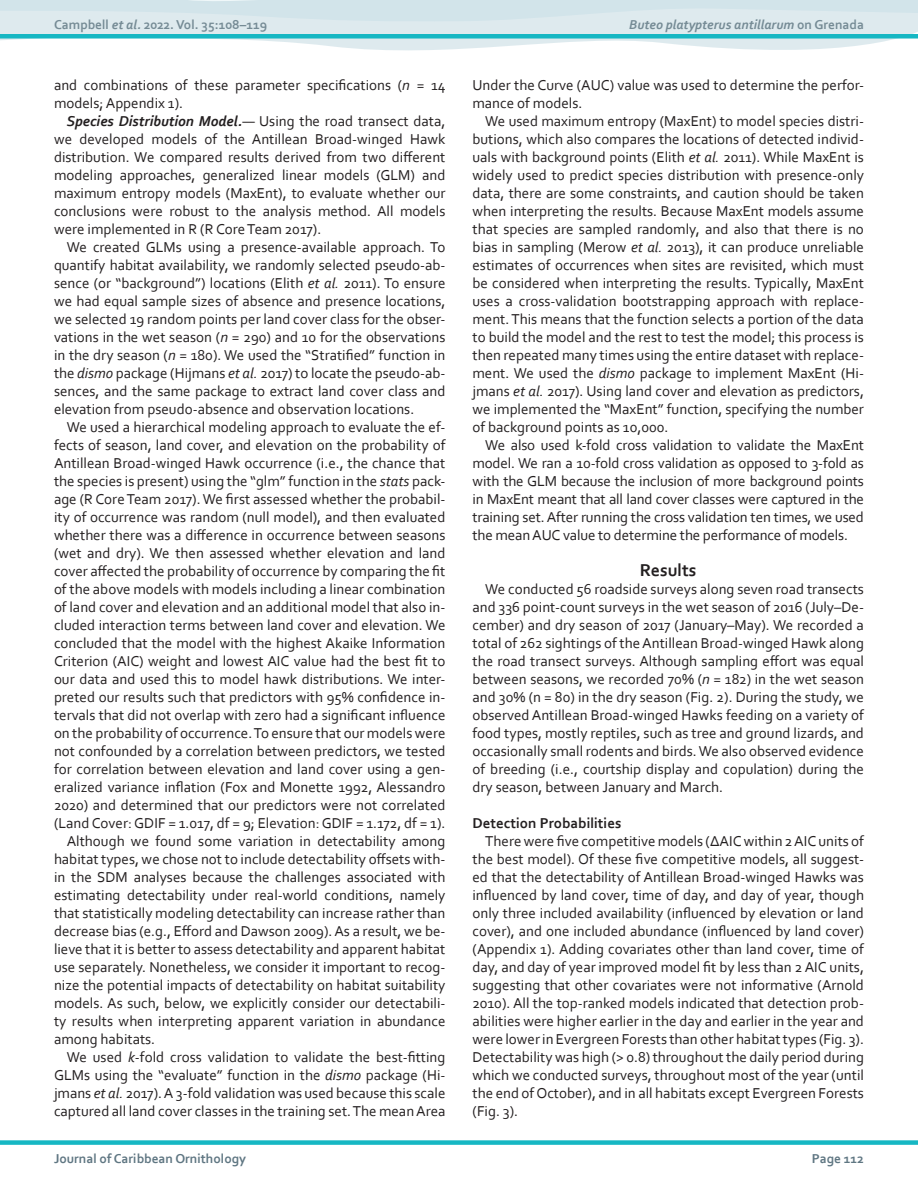
<style>
.page{position:relative;width:918px;height:1188px;background:#fff}
.page>*{position:absolute;margin:0;border:0;box-sizing:border-box;transform-origin:0 0}
.Body_Heading_1__H2{font:700 18px "Corbel";color:#231f20}
.main_body_text__P{font:15px/18px "Corbel";color:#231f20;text-align:justify}
.Body_Heading_2__H3{font:700 15px "Corbel";color:#231f20}
.t1{font:700 13.5px "Corbel";color:#5f7682}
.t2{font:italic 700 13.5px "Corbel";color:#758b95}
.t3{font:700 13.5px "Corbel";color:#758b95}
.s1{font-style:italic}
.s2{font-style:normal}
.s3{font-weight:700;font-style:italic}
</style>
<div class="page">
<svg style="left:0;top:0;width:918px;height:51px;fill:#deeaee"></svg>
<div style="left:0;top:1140px;width:918px;height:5px;background:#16b7c3"></div>
<div style="left:0;top:34px;width:918px;height:5px;background:#16b7c3"></div>
<p class="t3" style="left:54px;top:16px;width:215px">Campbell <span class="s1">et al.</span> 2022. Vol. 35:108–119</p>
<p class="t2" style="left:629px;top:16px;width:236px">Buteo platypterus antillarum <span class="s2">on Grenada</span></p>
<p class="main_body_text__P" style="left:54px;top:76px;width:393px">and combinations of these parameter specifications (<span class="s1">n</span> = 14 models; Appendix 1).</p>
<p class="main_body_text__P" style="left:54px;top:112px;width:393px;text-indent:13px"><span class="s3">Species Distribution Model.</span>— Using the road transect data, we developed models of the Antillean Broad-winged Hawk distribution. We compared results derived from two different modeling approaches, generalized linear models (GLM) and maximum entropy models (MaxEnt), to evaluate whether our conclusions were robust to the analysis method. All models were implemented in R (R Core Team 2017).</p>
<p class="main_body_text__P" style="left:54px;top:238px;width:393px;text-indent:13px">We created GLMs using a presence-available approach. To quantify habitat availability, we randomly selected pseudo-ab&shy;sence (or “background”) locations (Elith <span class="s1">et al.</span> 2011). To ensure we had equal sample sizes of absence and presence locations, we selected 19 random points per land cover class for the obser&shy;vations in the wet season (<span class="s1">n</span> = 290) and 10 for the observations in the dry season (<span class="s1">n</span> = 180). We used the “Stratified” function in the <span class="s1">dismo</span> package (Hijmans <span class="s1">et al.</span> 2017) to locate the pseudo-ab&shy;sences, and the same package to extract land cover class and elevation from pseudo-absence and observation locations.</p>
<p class="main_body_text__P" style="left:54px;top:418px;width:393px;text-indent:13px">We used a hierarchical modeling approach to evaluate the ef&shy;fects of season, land cover, and elevation on the probability of Antillean Broad-winged Hawk occurrence (i.e., the chance that the species is present) using the “glm” function in the <span class="s1">stats</span> pack&shy;age (R Core Team 2017). We first assessed whether the probabil&shy;ity of occurrence was random (null model), and then evaluated whether there was a difference in occurrence between seasons (wet and dry). We then assessed whether elevation and land cover affected the probability of occurrence by comparing the fit of the above models with models including a linear combination of land cover and elevation and an additional model that also in&shy;cluded interaction terms between land cover and elevation. We concluded that the model with the highest Akaike Information Criterion (AIC) weight and lowest AIC value had the best fit to our data and used this to model hawk distributions. We inter&shy;preted our results such that predictors with 95% confidence in&shy;tervals that did not overlap with zero had a significant influence on the probability of occurrence. To ensure that our models were not confounded by a correlation between predictors, we tested for correlation between elevation and land cover using a gen&shy;eralized variance inflation (Fox and Monette 1992, Alessandro 2020) and determined that our predictors were not correlated (Land Cover: GDIF = 1.017, df = 9; Elevation: GDIF = 1.172, df = 1).</p>
<p class="main_body_text__P" style="left:54px;top:832px;width:393px;text-indent:13px">Although we found some variation in detectability among habitat types, we chose not to include detectability offsets with&shy;in the SDM analyses because the challenges associated with estimating detectability under real-world conditions, namely that statistically modeling detectability can increase rather than decrease bias (e.g., Efford and Dawson 2009). As a result, we be&shy;lieve that it is better to assess detectability and apparent habitat use separately. Nonetheless, we consider it important to recog&shy;nize the potential impacts of detectability on habitat suitability models. As such, below, we explicitly consider our detectabili&shy;ty results when interpreting apparent variation in abundance among habitats.</p>
<p class="main_body_text__P" style="left:54px;top:1048px;width:393px;text-indent:13px">We used <span class="s1">k</span>-fold cross validation to validate the best-fitting GLMs using the “evaluate” function in the <span class="s1">dismo</span> package (Hi&shy;jmans <span class="s1">et al.</span> 2017). A 3-fold validation was used because this scale captured all land cover classes in the training set. The mean Area</p>
<p class="main_body_text__P" style="left:472px;top:76px;width:393px">Under the Curve (AUC) value was used to determine the perfor&shy;mance of models.</p>
<p class="main_body_text__P" style="left:472px;top:112px;width:393px;text-indent:13px">We used maximum entropy (MaxEnt) to model species distri&shy;butions, which also compares the locations of detected individ&shy;uals with background points (Elith <span class="s1">et al.</span> 2011). While MaxEnt is widely used to predict species distribution with presence-only data, there are some constraints, and caution should be taken when interpreting the results. Because MaxEnt models assume that species are sampled randomly, and also that there is no bias in sampling (Merow <span class="s1">et al.</span> 2013), it can produce unreliable estimates of occurrences when sites are revisited, which must be considered when interpreting the results. Typically, MaxEnt uses a cross-validation bootstrapping approach with replace&shy;ment. This means that the function selects a portion of the data to build the model and the rest to test the model; this process is then repeated many times using the entire dataset with replace&shy;ment. We used the <span class="s1">dismo</span> package to implement MaxEnt (Hi&shy;jmans <span class="s1">et al.</span> 2017). Using land cover and elevation as predictors, we implemented the “MaxEnt” function, specifying the number of background points as 10,000.</p>
<p class="main_body_text__P" style="left:472px;top:436px;width:393px;text-indent:13px">We also used k-fold cross validation to validate the MaxEnt model. We ran a 10-fold cross validation as opposed to 3-fold as with the GLM because the inclusion of more background points in MaxEnt meant that all land cover classes were captured in the training set. After running the cross validation ten times, we used the mean AUC value to determine the performance of models.</p>
<h2 class="Body_Heading_1__H2" style="left:640px;top:559px;width:58px">Results</h2>
<p class="main_body_text__P" style="left:472px;top:580px;width:393px;text-indent:13px">We conducted 56 roadside surveys along seven road transects and 336 point-count surveys in the wet season of 2016 (July–De&shy;cember) and dry season of 2017 (January–May). We recorded a total of 262 sightings of the Antillean Broad-winged Hawk along the road transect surveys. Although sampling effort was equal between seasons, we recorded 70% (<span class="s1">n</span> = 182) in the wet season and 30% (n = 80) in the dry season (Fig. 2). During the study, we observed Antillean Broad-winged Hawks feeding on a variety of food types, mostly reptiles, such as tree and ground lizards, and occasionally small rodents and birds. We also observed evidence of breeding (i.e., courtship display and copulation) during the dry season, between January and March.</p>
<h3 class="Body_Heading_2__H3" style="left:472px;top:814px;width:150px">Detection Probabilities</h3>
<p class="main_body_text__P" style="left:472px;top:832px;width:393px;text-indent:13px">There were five competitive models (ΔAIC within 2 AIC units of the best model). Of these five competitive models, all suggest&shy;ed that the detectability of Antillean Broad-winged Hawks was influenced by land cover, time of day, and day of year, though only three included availability (influenced by elevation or land cover), and one included abundance (influenced by land cover) (Appendix 1). Adding covariates other than land cover, time of day, and day of year improved model fit by less than 2 AIC units, suggesting that other covariates were not informative (Arnold 2010). All the top-ranked models indicated that detection prob&shy;abilities were higher earlier in the day and earlier in the year and were lower in Evergreen Forests than other habitat types (Fig. 3).<br>Detectability was high (&gt; 0.8) throughout the daily period during which we conducted surveys, throughout most of the year (until the end of October), and in all habitats except Evergreen Forests (Fig. 3).</p>
<p class="t1" style="left:54px;top:1150px;width:194px">Journal of Caribbean Ornithology</p>
<p class="t1" style="left:812px;top:1150px;width:54px">Page 112</p>
</div>
